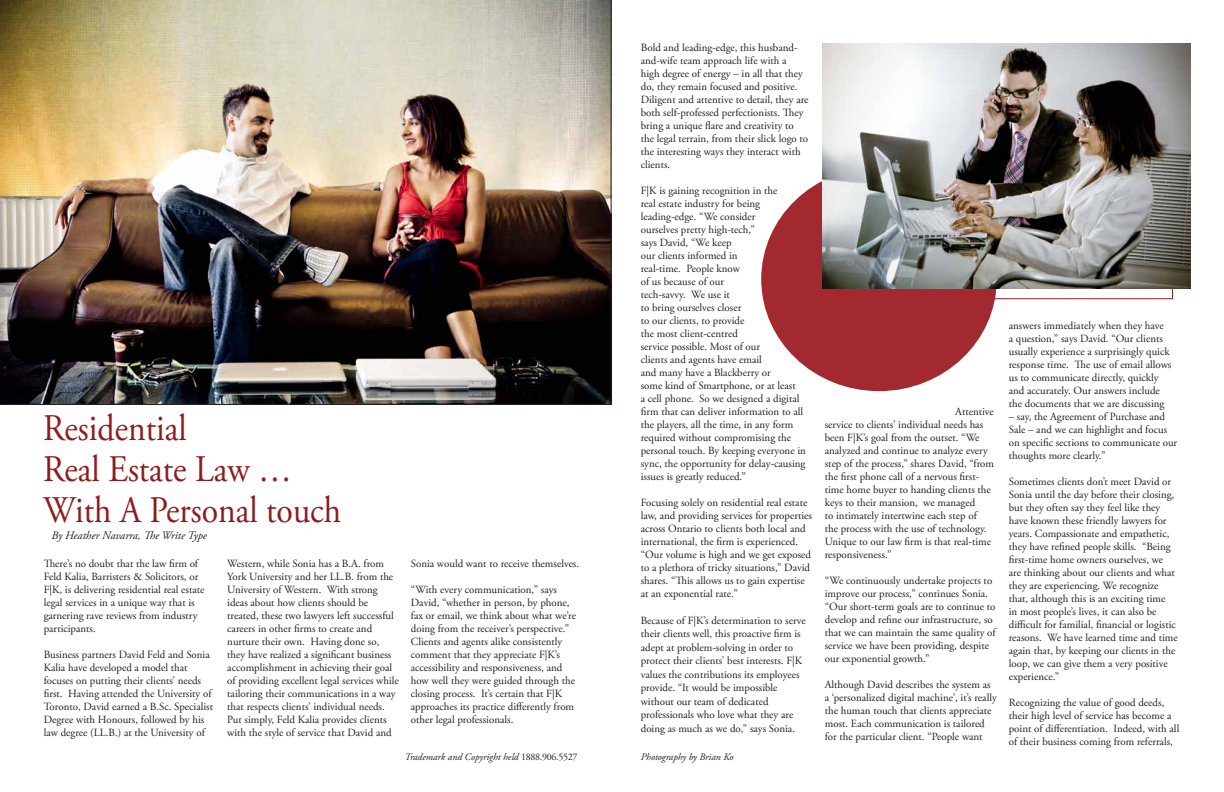
<style>
.page{position:relative;width:1224px;height:792px;background:#fff}
.page>*{position:absolute;margin:0;border:0;box-sizing:border-box;transform-origin:0 0}
.t1{font:37.5px/41px "Adobe Garamond Pro";color:#8e1c1f;scale:.9 1}
.t2{font:italic 11.5px "Adobe Garamond Pro";color:#231f20}
.t3{font:11px/13px "Adobe Garamond Pro";color:#231f20}
.t4{font:italic 10px "Adobe Garamond Pro";color:#231f20}
.s1{font-style:normal}
</style>
<div class="page">
<svg style="left:995px;top:288px;width:179px;height:12px"></svg>
<div style="left:761px;top:167px;width:236px;height:224px;background:#a32931;border-radius:50%"></div>
<img style="left:0;top:0;width:612px;height:405px">
<img style="left:823px;top:43px;width:368px;height:245px">
<p class="t3" style="left:641px;top:42px;width:169px">Bold and leading-edge, this husband&shy;and-wife team approach life with a<br>high degree of energy – in all that they do, they remain focused and positive.<br>Diligent and attentive to detail, they are both self-professed perfectionists. They bring a unique flare and creativity to the legal terrain, from their slick logo to the interesting ways they interact with clients.</p>
<p class="t3" style="left:641px;top:185px;width:167px">F|K is gaining recognition in the<br>real estate industry for being leading-edge. “We consider<br>ourselves pretty high-tech,”<br>says David, “We keep<br>our clients informed in<br>real-time. People know<br>of us because of our<br>tech-savvy. We use it<br>to bring ourselves closer<br>to our clients, to provide<br>the most client-centred<br>service possible. Most of our<br>clients and agents have email<br>and many have a Blackberry or<br>some kind of Smartphone, or at least<br>a cell phone. So we designed a digital firm that can deliver information to all the players, all the time, in any form required without compromising the personal touch. By keeping everyone in sync, the opportunity for delay-causing issues is greatly reduced.”</p>
<p class="t3" style="left:641px;top:497px;width:173px">Focusing solely on residential real estate law, and providing services for properties across Ontario to clients both local and international, the firm is experienced. “Our volume is high and we get exposed to a plethora of tricky situations,” David shares. “This allows us to gain expertise at an exponential rate.”</p>
<p class="t3" style="left:641px;top:614px;width:167px;line-height:13.5px">Because of F|K’s determination to serve their clients well, this proactive firm is adept at problem-solving in order to protect their clients’ best interests. F|K values the contributions its employees provide. “It would be impossible without our team of dedicated professionals who love what they are doing as much as we do,” says Sonia.</p>
<h1 class="t1" style="left:43px;top:409px;width:333px">Residential<br>Real Estate Law …<br>With A Personal touch</h1>
<p class="t3" style="left:44px;top:558px;width:162px">There’s no doubt that the law firm of Feld Kalia, Barristers &amp; Solicitors, or F|K, is delivering residential real estate legal services in a unique way that is garnering rave reviews from industry participants.</p>
<p class="t3" style="left:44px;top:649px;width:171px">Business partners David Feld and Sonia Kalia have developed a model that focuses on putting their clients’ needs first. Having attended the University of Toronto, David earned a B.Sc. Specialist Degree with Honours, followed by his law degree (LL.B.) at the University of</p>
<p class="t2" style="left:52px;top:529px;width:157px">By Heather Navarra, The Write Type</p>
<p class="t3" style="left:227px;top:558px;width:173px">Western, while Sonia has a B.A. from York University and her LL.B. from the University of Western. With strong ideas about how clients should be treated, these two lawyers left successful careers in other firms to create and nurture their own. Having done so, they have realized a significant business accomplishment in achieving their goal of providing excellent legal services while tailoring their communications in a way that respects clients’ individual needs.<br>Put simply, Feld Kalia provides clients with the style of service that David and</p>
<p class="t3" style="left:411px;top:558px;width:170px">Sonia would want to receive themselves.</p>
<p class="t3" style="left:411px;top:584px;width:167px">“With every communication,” says David, “whether in person, by phone, fax or email, we think about what we’re doing from the receiver’s perspective.” Clients and agents alike consistently comment that they appreciate F|K’s accessibility and responsiveness, and how well they were guided through the closing process. It’s certain that F|K approaches its practice differently from other legal professionals.</p>
<p class="t4" style="left:405px;top:750px;width:174px">Trademark and Copyright held <span class="s1">1888.906.5527</span></p>
<p class="t4" style="left:641px;top:751px;width:94px">Photography by Brian Ko</p>
<p class="t3" style="left:825px;top:405px;width:171px;text-indent:130px">Attentive service to clients’ individual needs has been F|K’s goal from the outset. “We analyzed and continue to analyze every step of the process,” shares David, “from the first phone call of a nervous first&shy;time home buyer to handing clients the keys to their mansion, we managed<br>to intimately intertwine each step of<br>the process with the use of technology.<br>Unique to our law firm is that real-time responsiveness.”</p>
<p class="t3" style="left:825px;top:574px;width:172px">“We continuously undertake projects to improve our process,” continues Sonia. “Our short-term goals are to continue to develop and refine our infrastructure, so that we can maintain the same quality of service we have been providing, despite our exponential growth.”</p>
<p class="t3" style="left:825px;top:678px;width:174px">Although David describes the system as a ‘personalized digital machine’, it’s really the human touch that clients appreciate most. Each communication is tailored for the particular client. “People want</p>
<p class="t3" style="left:1009px;top:319px;width:164px">answers immediately when they have<br>a question,” says David. “Our clients usually experience a surprisingly quick response time. The use of email allows us to communicate directly, quickly and accurately. Our answers include the documents that we are discussing</p>
<p class="t3" style="left:1009px;top:410px;width:170px">– say, the Agreement of Purchase and Sale – and we can highlight and focus on specific sections to communicate our thoughts more clearly.”</p>
<p class="t3" style="left:1009px;top:475px;width:171px">Sometimes clients don’t meet David or Sonia until the day before their closing, but they often say they feel like they have known these friendly lawyers for years. Compassionate and empathetic, they have refined people skills. “Being first-time home owners ourselves, we are thinking about our clients and what they are experiencing. We recognize that, although this is an exciting time<br>in most people’s lives, it can also be difficult for familial, financial or logistic reasons. We have learned time and time again that, by keeping our clients in the loop, we can give them a very positive experience.”</p>
<p class="t3" style="left:1009px;top:696px;width:172px">Recognizing the value of good deeds, their high level of service has become a point of differentiation. Indeed, with all of their business coming from referrals,</p>
</div>
